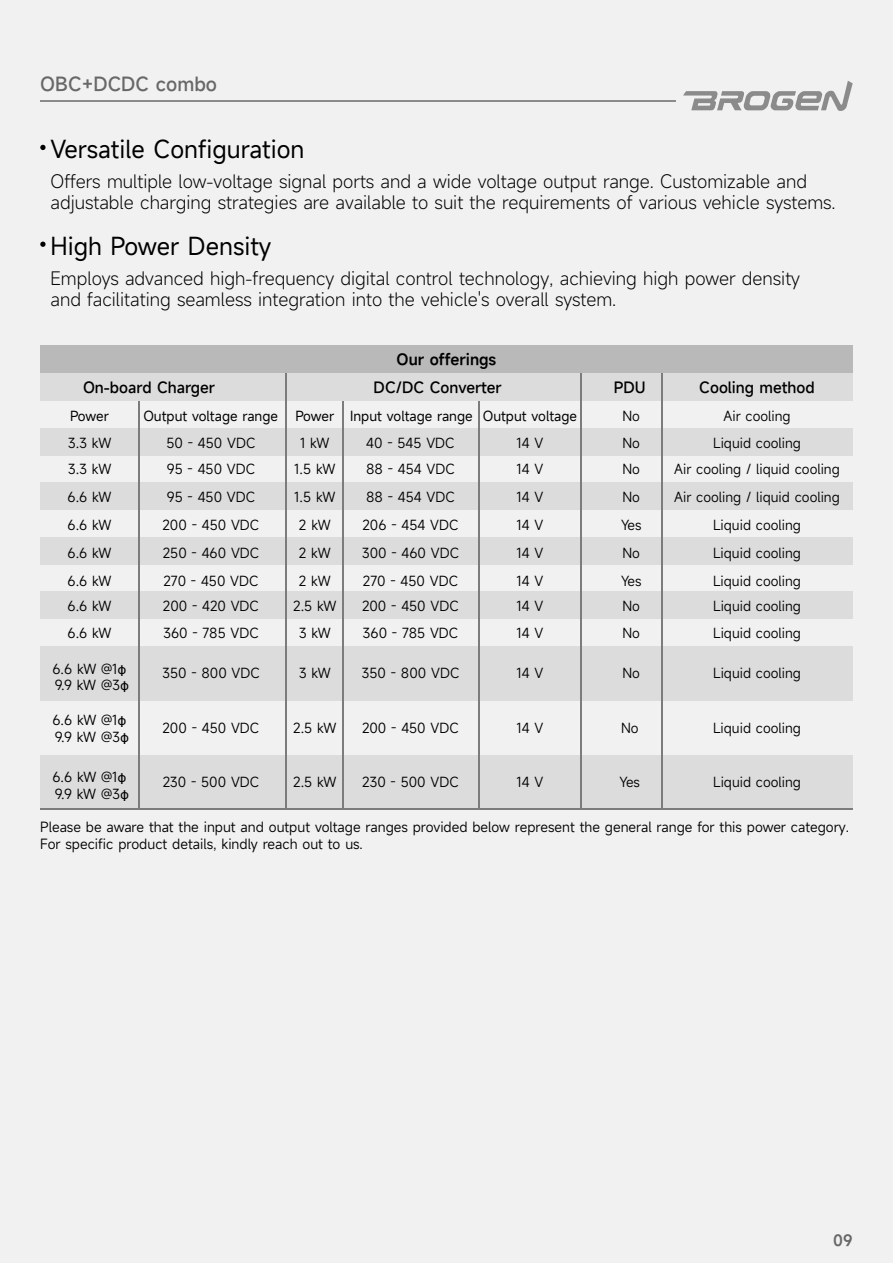
<style>
.page{position:relative;width:893px;height:1263px;background:#f1f1f1}
.page>*{position:absolute;margin:0;border:0;box-sizing:border-box;transform-origin:0 0}
.t1{font:24px "Mi Sans";color:#000}
.t2{font:500 18.75px "Mi Sans";color:#686868}
.t3{font:300 18px/21.6px "Mi Sans";color:#000}
.t4{font:500 15px "Mi Sans";color:#000}
.t5{font:600 15px "Mi Sans";color:#000}
.t6{font:600 15px "Mi Sans";color:#686868}
.t7{font:13.65px/16.4px "Mi Sans";color:#000}
.t8{font:13.5px/28px "Mi Sans";color:#000}
.t9{font:13.5px "Mi Sans";color:#000}
.s1{font-family:"Bahnschrift"}
</style>
<div class="page">
<hr style="left:40px;top:100px;width:636px;height:1px;background:#8b8b8b">
<svg style="left:683px;top:81px;width:170px;height:30px"></svg>
<svg style="left:40px;top:145px;width:6px;height:5px"></svg>
<svg style="left:40px;top:242px;width:6px;height:5px"></svg>
<div style="left:40px;top:345px;width:813px;height:29px;background:#b9b9b9"></div>
<div style="left:40px;top:374px;width:813px;height:27px;background:#dcdcdc"></div>
<div style="left:40px;top:428px;width:813px;height:27px;background:#dcdcdc"></div>
<div style="left:40px;top:483px;width:813px;height:27px;background:#dcdcdc"></div>
<div style="left:40px;top:537px;width:813px;height:27px;background:#dcdcdc"></div>
<div style="left:40px;top:591px;width:813px;height:27px;background:#dcdcdc"></div>
<div style="left:40px;top:646px;width:813px;height:54px;background:#dcdcdc"></div>
<div style="left:40px;top:755px;width:813px;height:55px;background:#dcdcdc"></div>
<hr style="left:40px;top:808px;width:813px;height:2px;background:#7c7c7c">
<hr style="left:285px;top:374px;width:1px;height:434px;background:#7c7c7c">
<hr style="left:139px;top:401px;width:1px;height:409px;background:#7c7c7c">
<hr style="left:342px;top:401px;width:1px;height:409px;background:#7c7c7c">
<hr style="left:478px;top:401px;width:1px;height:409px;background:#7c7c7c">
<hr style="left:580px;top:374px;width:2px;height:434px;background:#7c7c7c">
<hr style="left:661px;top:374px;width:2px;height:434px;background:#7c7c7c">
<h2 class="t2" style="left:40px;top:75px;width:178px">OBC+DCDC combo</h2>
<h1 class="t1" style="left:51px;top:136px;width:255px">Versatile Configuration</h1>
<h3 class="t3" style="left:51px;top:170px;width:787px">Offers multiple low-voltage signal ports and a wide voltage output range. Customizable and adjustable charging strategies are available to suit the requirements of various vehicle systems.</h3>
<h1 class="t1" style="left:51px;top:233px;width:222px">High Power Density</h1>
<h3 class="t3" style="left:51px;top:267px;width:751px">Employs advanced high-frequency digital control technology, achieving high power density and facilitating seamless integration into the vehicle's overall system.</h3>
<p class="t5" style="left:397px;top:353px;width:101px">Our offerings</p>
<p class="t4" style="left:83px;top:377px;width:134px">On-board Charger</p>
<p class="t4" style="left:374px;top:381px;width:130px">DC/DC Converter</p>
<p class="t4" style="left:614px;top:381px;width:34px">PDU</p>
<p class="t4" style="left:699px;top:381px;width:117px">Cooling method</p>
<p class="t9" style="left:70px;top:408px;width:40px">Power</p>
<p class="t9" style="left:143px;top:408px;width:136px">Output voltage range</p>
<p class="t9" style="left:295px;top:408px;width:283px">Power Input voltage range Output voltage</p>
<p class="t8" style="left:622px;top:403px;width:19px">No</p>
<p class="t8" style="left:723px;top:403px;width:69px">Air cooling</p>
<p class="t8" style="left:68px;top:429px;width:45px">3.3 kW</p>
<p class="t8" style="left:300px;top:429px;width:31px">1 kW</p>
<p class="t8" style="left:622px;top:431px;width:19px">No</p>
<p class="t8" style="left:713px;top:431px;width:89px">Liquid cooling</p>
<p class="t8" style="left:68px;top:483px;width:45px">6.6 kW</p>
<p class="t8" style="left:294px;top:483px;width:43px">1.5 kW</p>
<p class="t8" style="left:622px;top:484px;width:19px">No</p>
<p class="t8" style="left:674px;top:484px;width:167px">Air cooling / liquid cooling</p>
<p class="t8" style="left:366px;top:429px;width:90px">40 - 545 VDC</p>
<p class="t8" style="left:167px;top:429px;width:90px">50 - 450 VDC</p>
<p class="t8" style="left:516px;top:429px;width:28px">14 V</p>
<p class="t8" style="left:366px;top:455px;width:90px">88 - 454 VDC</p>
<p class="t8" style="left:167px;top:455px;width:90px">95 - 450 VDC</p>
<p class="t8" style="left:68px;top:455px;width:45px">3.3 kW</p>
<p class="t8" style="left:294px;top:455px;width:43px">1.5 kW</p>
<p class="t8" style="left:622px;top:456px;width:19px">No</p>
<p class="t8" style="left:674px;top:456px;width:167px">Air cooling / liquid cooling</p>
<p class="t8" style="left:516px;top:455px;width:28px">14 V</p>
<p class="t8" style="left:366px;top:483px;width:90px">88 - 454 VDC</p>
<p class="t8" style="left:167px;top:483px;width:90px">95 - 450 VDC</p>
<p class="t8" style="left:516px;top:483px;width:28px">14 V</p>
<p class="t8" style="left:362px;top:511px;width:99px;text-align:justify">206 - 454 VDC 300 - 460 VDC 270 - 450 VDC</p>
<p class="t8" style="left:163px;top:511px;width:98px;text-align:justify">200 - 450 VDC 250 - 460 VDC 270 - 450 VDC</p>
<p class="t8" style="left:68px;top:511px;width:45px">6.6 kW</p>
<p class="t8" style="left:299px;top:511px;width:33px">2 kW</p>
<p class="t8" style="left:68px;top:539px;width:45px">6.6 kW<br>6.6 kW</p>
<p class="t8" style="left:163px;top:593px;width:98px;line-height:27.2px">200 - 420 VDC<br>360 - 785 VDC</p>
<p class="t8" style="left:162px;top:659px;width:99px">350 - 800 VDC</p>
<p class="t8" style="left:621px;top:513px;width:22px">Yes</p>
<p class="t8" style="left:713px;top:513px;width:89px">Liquid cooling</p>
<p class="t8" style="left:516px;top:511px;width:28px;text-align:justify">14 V 14 V 14 V</p>
<p class="t8" style="left:299px;top:539px;width:33px">2 kW<br>2 kW</p>
<p class="t8" style="left:621px;top:541px;width:22px">No<br>Yes</p>
<p class="t8" style="left:713px;top:541px;width:89px">Liquid cooling<br>Liquid cooling</p>
<p class="t8" style="left:362px;top:593px;width:98px;line-height:27.2px">200 - 450 VDC<br>360 - 785 VDC</p>
<p class="t8" style="left:362px;top:659px;width:99px">350 - 800 VDC</p>
<p class="t8" style="left:293px;top:593px;width:45px;line-height:27.2px;text-align:center">2.5 kW<br>3 kW</p>
<p class="t8" style="left:299px;top:659px;width:34px">3 kW</p>
<p class="t8" style="left:68px;top:592px;width:45px">6.6 kW</p>
<p class="t8" style="left:622px;top:594px;width:19px">No</p>
<p class="t8" style="left:713px;top:594px;width:89px">Liquid cooling</p>
<p class="t8" style="left:68px;top:619px;width:45px">6.6 kW</p>
<p class="t8" style="left:52px;top:661px;width:78px;line-height:16.2px">6.6 kW @1<span class="s1">φ<br></span>9.9 kW @3<span class="s1">φ</span></p>
<p class="t8" style="left:516px;top:593px;width:28px;line-height:27.2px">14 V<br>14 V</p>
<p class="t8" style="left:516px;top:659px;width:28px">14 V</p>
<p class="t8" style="left:713px;top:621px;width:89px">Liquid cooling</p>
<p class="t8" style="left:713px;top:661px;width:89px">Liquid cooling</p>
<p class="t8" style="left:622px;top:621px;width:19px">No</p>
<p class="t8" style="left:622px;top:661px;width:19px">No</p>
<p class="t8" style="left:52px;top:712px;width:78px;line-height:16.2px">6.6 kW @1<span class="s1">φ<br></span>9.9 kW @3<span class="s1">φ</span></p>
<p class="t8" style="left:52px;top:769px;width:78px;line-height:16.2px">6.6 kW @1<span class="s1">φ<br></span>9.9 kW @3<span class="s1">φ</span></p>
<p class="t8" style="left:163px;top:714px;width:98px">200 - 450 VDC</p>
<p class="t8" style="left:163px;top:768px;width:98px">230 - 500 VDC</p>
<p class="t8" style="left:293px;top:714px;width:45px">2.5 kW</p>
<p class="t8" style="left:362px;top:714px;width:98px">200 - 450 VDC</p>
<p class="t8" style="left:516px;top:714px;width:28px">14 V</p>
<p class="t8" style="left:621px;top:716px;width:19px">No</p>
<p class="t8" style="left:713px;top:716px;width:89px">Liquid cooling</p>
<p class="t8" style="left:293px;top:768px;width:45px">2.5 kW</p>
<p class="t8" style="left:620px;top:770px;width:22px">Yes</p>
<p class="t8" style="left:362px;top:768px;width:98px">230 - 500 VDC</p>
<p class="t8" style="left:516px;top:768px;width:28px">14 V</p>
<p class="t8" style="left:713px;top:770px;width:89px">Liquid cooling</p>
<p class="t7" style="left:40px;top:819px;width:810px">Please be aware that the input and output voltage ranges provided below represent the general range for this power category.<br>For specific product details, kindly reach out to us.</p>
<p class="t6" style="left:833px;top:1234px;width:21px">09</p>
</div>
